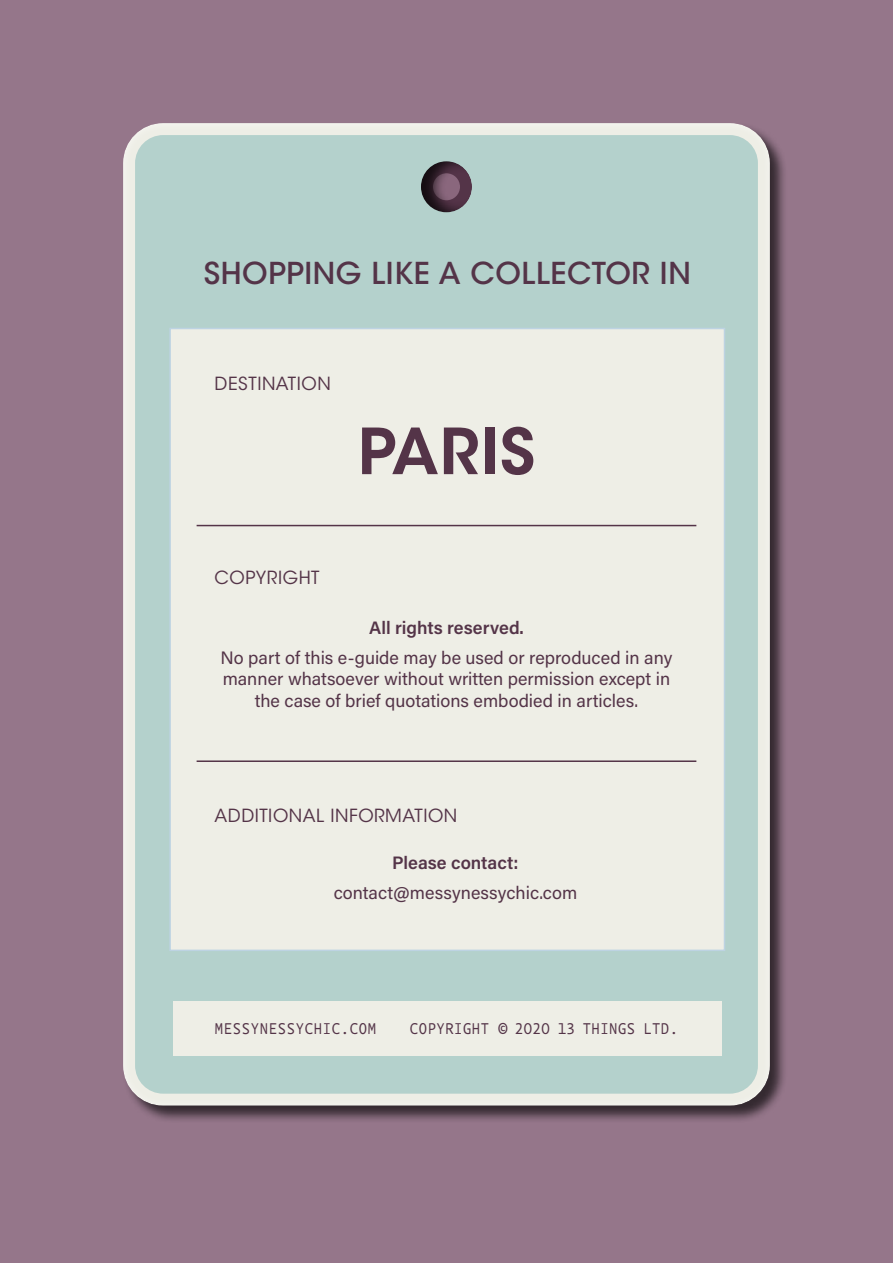
<style>
.page{position:relative;width:893px;height:1263px;background:#95768a}
.page>*{position:absolute;margin:0;border:0;box-sizing:border-box;transform-origin:0 0}
.t1{font:600 63px "ITC Avant Garde Std";letter-spacing:.02em;color:#543448}
.t2{font:500 30px "ITC Avant Garde Std";letter-spacing:.02em;color:#543448}
.t3{font:18px/21.6px "Acumin Pro";color:#543448;text-align:center}
.t4{font:18px "ITC Avant Garde Std";letter-spacing:.03em;color:#543448}
.t5{font:600 18px "Acumin Pro";color:#543448}
.t6{font:15px "Nexus Typewriter Pro";letter-spacing:-.01em;color:#543448}
</style>
<div class="page">
<div style="left:122px;top:122px;width:666px;height:1001px;background:#000;opacity:.65"></div>
<div style="left:110px;top:112px;width:672px;height:994px;background:#fff;opacity:.75"></div>
<div style="left:169px;top:328px;width:556px;height:623px;background:#eeeee6;border:2px solid #bdd3e2"></div>
<hr style="left:197px;top:525px;width:499px;height:1px;background:#543448">
<hr style="left:197px;top:760px;width:499px;height:2px;background:#543448">
<div style="left:173px;top:1001px;width:548px;height:54px;background:#eeeee6"></div>
<div style="left:407px;top:150px;width:78px;height:63px;background:#000;opacity:.75"></div>
<h2 class="t2" style="left:204px;top:254px;width:489px">SHOPPING LIKE A COLLECTOR IN</h2>
<p class="t4" style="left:215px;top:372px;width:118px">DESTINATION</p>
<h1 class="t1" style="left:358px;top:411px;width:179px">PARIS</h1>
<p class="t4" style="left:215px;top:567px;width:106px">COPYRIGHT</p>
<p class="t5" style="left:369px;top:615px;width:156px">All rights reserved.</p>
<p class="t3" style="left:221px;top:646px;width:453px">No part of this e-guide may be used or reproduced in any manner whatsoever without written permission except in the case of brief quotations embodied in articles.</p>
<p class="t4" style="left:215px;top:805px;width:244px">ADDITIONAL INFORMATION</p>
<p class="t5" style="left:392px;top:850px;width:128px">Please contact:</p>
<p class="t3" style="left:334px;top:881px;width:245px">contact@messynessychic.com</p>
<p class="t6" style="left:215px;top:1016px;width:164px">MESSYNESSYCHIC.COM</p>
<p class="t6" style="left:410px;top:1016px;width:270px">COPYRIGHT © 2020 13 THINGS LTD.</p>
</div>
